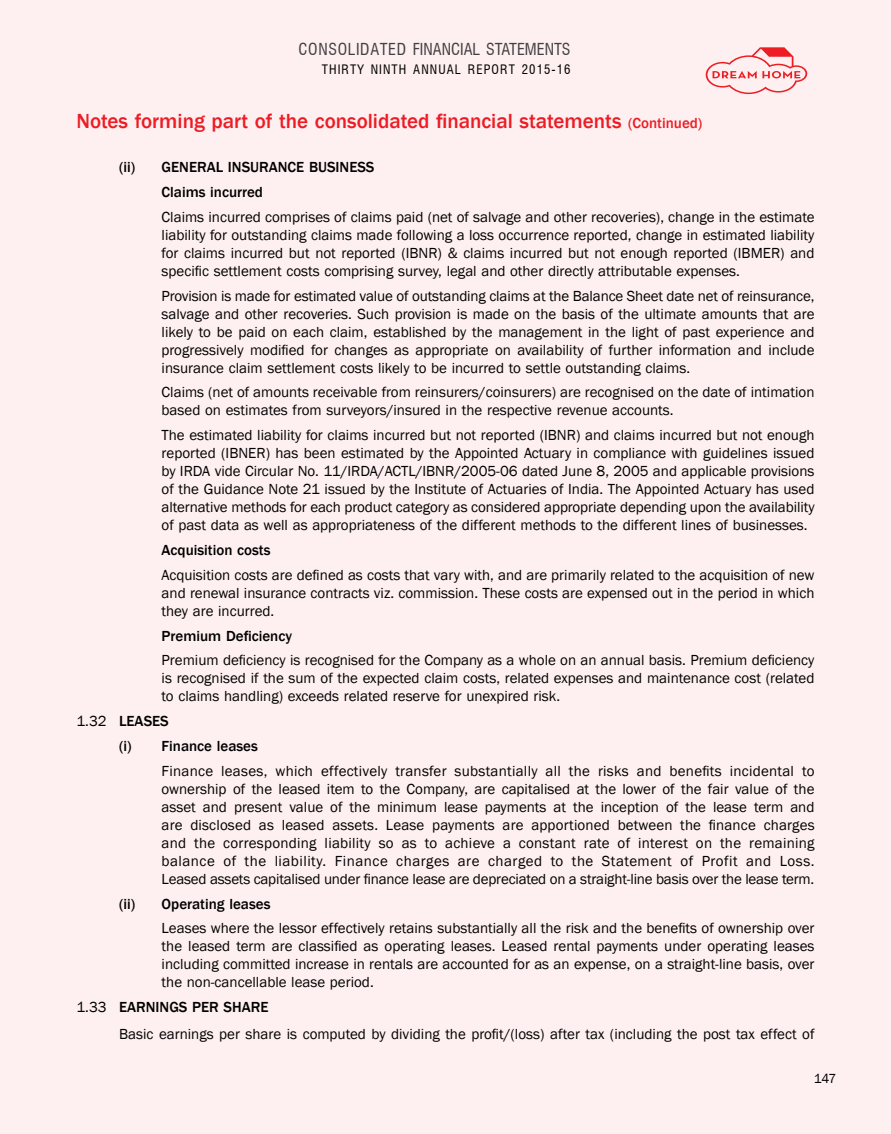
<style>
.page{position:relative;width:891px;height:1134px;background:#feeff0}
.page>*{position:absolute;margin:0;border:0;box-sizing:border-box;transform-origin:0 0}
.t1{font:500 21px "Franklin Gothic";color:#ed1c24}
.t2{font:condensed 16.2px "Swiss 721 BT";color:#414042}
.t3{font:15px/18px "Franklin Gothic";color:#000;text-align:justify}
.t4{font:500 15px/24.8px "Franklin Gothic";color:#000}
.t5{font:13.5px "Franklin Gothic";color:#000}
.t6{font:condensed 12.75px "Swiss 721 BT";letter-spacing:.085em;color:#000}
.s1{font-size:15px}
.s2{font-weight:400}
.s3{font-weight:500}
</style>
<div class="page">
<svg style="left:706px;top:47px;width:101px;height:47px"></svg>
<p class="t2" style="left:299px;top:40px;width:274px">CONSOLIDATED FINANCIAL STATEMENTS</p>
<p class="t6" style="left:322px;top:62px;width:250px">THIRTY NINTH ANNUAL REPORT 2015-16</p>
<h1 class="t1" style="left:77px;top:108px;width:627px">Notes forming part of the consolidated financial statements <span class="s1">(Continued)</span></h1>
<p class="t4" style="left:162px;top:155px;width:214px;text-indent:-43px">(ii) GENERAL INSURANCE BUSINESS<br>Claims incurred</p>
<p class="t3" style="left:162px;top:208px;width:654px">Claims incurred comprises of claims paid (net of salvage and other recoveries), change in the estimate liability for outstanding claims made following a loss occurrence reported, change in estimated liability for claims incurred but not reported (IBNR) &amp; claims incurred but not enough reported (IBMER) and specific settlement costs comprising survey, legal and other directly attributable expenses.</p>
<p class="t3" style="left:162px;top:287px;width:654px">Provision is made for estimated value of outstanding claims at the Balance Sheet date net of reinsurance, salvage and other recoveries. Such provision is made on the basis of the ultimate amounts that are likely to be paid on each claim, established by the management in the light of past experience and progressively modified for changes as appropriate on availability of further information and include insurance claim settlement costs likely to be incurred to settle outstanding claims.</p>
<p class="t3" style="left:162px;top:384px;width:654px">Claims (net of amounts receivable from reinsurers/coinsurers) are recognised on the date of intimation based on estimates from surveyors/insured in the respective revenue accounts.</p>
<p class="t3" style="left:162px;top:426px;width:654px">The estimated liability for claims incurred but not reported (IBNR) and claims incurred but not enough reported (IBNER) has been estimated by the Appointed Actuary in compliance with guidelines issued by IRDA vide Circular No. 11/IRDA/ACTL/IBNR/2005-06 dated June 8, 2005 and applicable provisions of the Guidance Note 21 issued by the Institute of Actuaries of India. The Appointed Actuary has used alternative methods for each product category as considered appropriate depending upon the availability of past data as well as appropriateness of the different methods to the different lines of businesses.</p>
<p class="t4" style="left:162px;top:538px;width:110px">Acquisition costs</p>
<p class="t3" style="left:162px;top:566px;width:654px">Acquisition costs are defined as costs that vary with, and are primarily related to the acquisition of new and renewal insurance contracts viz. commission. These costs are expensed out in the period in which they are incurred.</p>
<p class="t4" style="left:162px;top:623px;width:132px">Premium Deficiency</p>
<p class="t3" style="left:162px;top:652px;width:654px">Premium deficiency is recognised for the Company as a whole on an annual basis. Premium deficiency is recognised if the sum of the expected claim costs, related expenses and maintenance cost (related to claims handling) exceeds related reserve for unexpired risk.</p>
<p class="t4" style="left:119px;top:709px;width:140px;text-indent:-43px"><span class="s2">1.32</span> LEASES<br>(i) Finance leases</p>
<p class="t3" style="left:162px;top:762px;width:655px">Finance leases, which effectively transfer substantially all the risks and benefits incidental to ownership of the leased item to the Company, are capitalised at the lower of the fair value of the asset and present value of the minimum lease payments at the inception of the lease term and are disclosed as leased assets. Lease payments are apportioned between the finance charges and the corresponding liability so as to achieve a constant rate of interest on the remaining balance of the liability. Finance charges are charged to the Statement of Profit and Loss.<br>Leased assets capitalised under finance lease are depreciated on a straight-line basis over the lease term.</p>
<p class="t4" style="left:119px;top:891px;width:153px">(ii) Operating leases</p>
<p class="t3" style="left:162px;top:920px;width:654px">Leases where the lessor effectively retains substantially all the risk and the benefits of ownership over the leased term are classified as operating leases. Leased rental payments under operating leases including committed increase in rentals are accounted for as an expense, on a straight-line basis, over the non-cancellable lease period.</p>
<p class="t3" style="left:119px;top:994px;width:697px;line-height:26.5px;text-indent:-43px">1.33 <span class="s3">EARNINGS PER SHARE<br></span>Basic earnings per share is computed by dividing the profit/(loss) after tax (including the post tax effect of</p>
<p class="t5" style="left:814px;top:1070px;width:24px">147</p>
</div>
